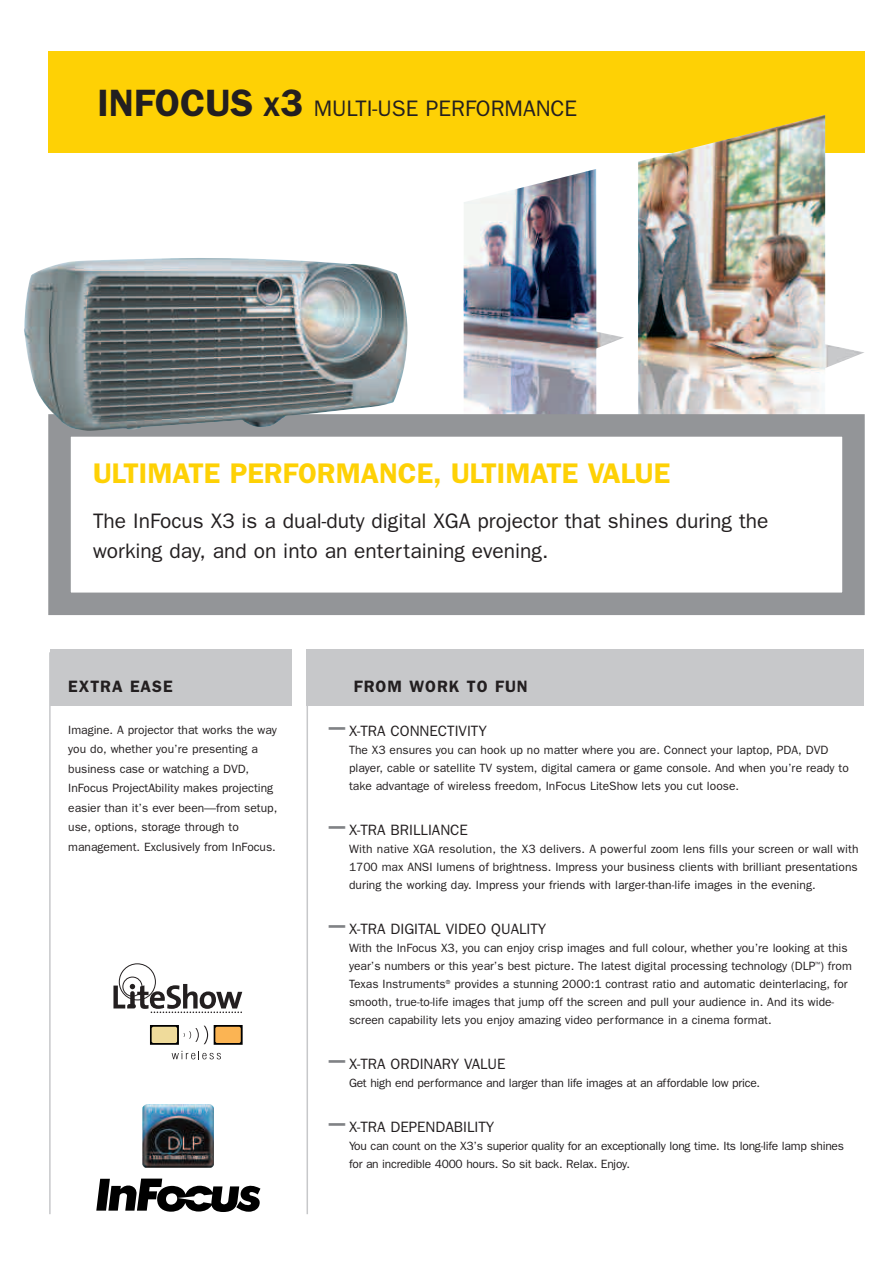
<style>
.page{position:relative;width:893px;height:1263px;background:#fff}
.page>*{position:absolute;margin:0;border:0;box-sizing:border-box;transform-origin:0 0}
.t1{font:600 28.5px "Franklin Gothic";color:#fed105}
.t2{font:22.5px "Franklin Gothic";color:#231f20}
.t3{font:21px/30px "Franklin Gothic";color:#231f20}
.t4{font:600 16.5px "Franklin Gothic";letter-spacing:.06em;color:#231f20}
.t5{font:15px "Franklin Gothic";color:#231f20}
.t6{font:12px/18px "Franklin Gothic";color:#231f20}
.t7{font:12px/18px "Franklin Gothic";letter-spacing:-.02em;color:#231f20}
.s1{font-weight:600;font-size:38.25px}
.s2{font-weight:600;font-size:27px}
</style>
<div class="page">
<div style="left:307px;top:649px;width:557px;height:57px;background:#c7c8ca"></div>
<div style="left:50px;top:649px;width:242px;height:57px;background:#c7c8ca"></div>
<div style="left:48px;top:52px;width:817px;height:101px;background:#fed105"></div>
<hr style="left:49px;top:652px;width:2px;height:562px;background:#c7c8ca">
<hr style="left:307px;top:652px;width:1px;height:562px;background:#c7c8ca">
<img style="left:464px;top:169px;width:160px;height:245px">
<img style="left:638px;top:115px;width:226px;height:299px">
<div style="left:48px;top:414px;width:817px;height:201px;border:22px solid #939598"></div>
<img style="left:24px;top:258px;width:384px;height:173px">
<svg style="left:96px;top:1178px;width:164px;height:34px"></svg>
<div style="left:123px;top:977px;width:19px;height:19px;border:1px solid #231f20;border-radius:50%"></div>
<div style="left:119px;top:963px;width:37px;height:37px;border:1px solid #231f20;border-radius:50%"></div>
<svg style="left:214px;top:1025px;width:29px;height:20px"></svg>
<svg style="left:150px;top:1025px;width:58px;height:20px"></svg>
<svg style="left:113px;top:984px;width:129px;height:29px"></svg>
<svg style="left:172px;top:1051px;width:49px;height:8px"></svg>
<img style="left:142px;top:1104px;width:72px;height:64px">
<h2 class="t2" style="left:98px;top:95px;width:481px"><span class="s1">INFOCUS</span> <span class="s2">X</span><span class="s1">3</span> MULTI-USE PERFORMANCE</h2>
<h1 class="t1" style="left:93px;top:456px;width:579px">ULTIMATE PERFORMANCE, ULTIMATE VALUE</h1>
<h3 class="t3" style="left:93px;top:506px;width:677px">The InFocus X3 is a dual-duty digital XGA projector that shines during the working day, and on into an entertaining evening.</h3>
<h3 class="t4" style="left:68px;top:676px;width:106px">EXTRA EASE</h3>
<p class="t6" style="left:68px;top:720px;width:211px;line-height:19.5px">Imagine. A projector that works the way you do, whether you’re presenting a business case or watching a DVD, InFocus ProjectAbility makes projecting easier than it’s ever been—from setup, use, options, storage through to management. Exclusively from InFocus.</p>
<h3 class="t4" style="left:354px;top:676px;width:176px">FROM WORK TO FUN</h3>
<p class="t5" style="left:329px;top:722px;width:160px"><sup>—</sup> X-TRA CONNECTIVITY</p>
<p class="t6" style="left:349px;top:740px;width:501px">The X3 ensures you can hook up no matter where you are. Connect your laptop, PDA, DVD player, cable or satellite TV system, digital camera or game console. And when you’re ready to take advantage of wireless freedom, InFocus LiteShow lets you cut loose.</p>
<p class="t5" style="left:329px;top:821px;width:141px"><sup>—</sup> X-TRA BRILLIANCE</p>
<p class="t6" style="left:349px;top:839px;width:511px;text-align:justify">With native XGA resolution, the X3 delivers. A powerful zoom lens fills your screen or wall with 1700 max ANSI lumens of brightness. Impress your business clients with brilliant presentations during the working day. Impress your friends with larger-than-life images in the evening.</p>
<p class="t5" style="left:329px;top:920px;width:219px"><sup>—</sup> X-TRA DIGITAL VIDEO QUALITY</p>
<p class="t6" style="left:349px;top:938px;width:504px">With the InFocus X3, you can enjoy crisp images and full colour, whether you’re looking at this year’s numbers or this year’s best picture. The latest digital processing technology (DLP<sup>™</sup>) from Texas Instruments<sup>®</sup> provides a stunning 2000:1 contrast ratio and automatic deinterlacing, for smooth, true-to-life images that jump off the screen and pull your audience in. And its wide&shy;screen capability lets you enjoy amazing video performance in a cinema format.</p>
<p class="t5" style="left:329px;top:1055px;width:178px"><sup>—</sup> X-TRA ORDINARY VALUE</p>
<p class="t7" style="left:349px;top:1073px;width:413px">Get high end performance and larger than life images at an affordable low price.</p>
<p class="t5" style="left:329px;top:1118px;width:167px"><sup>—</sup> X-TRA DEPENDABILITY</p>
<p class="t7" style="left:349px;top:1136px;width:497px">You can count on the X3’s superior quality for an exceptionally long time. Its long-life lamp shines for an incredible 4000 hours. So sit back. Relax. Enjoy.</p>
</div>
